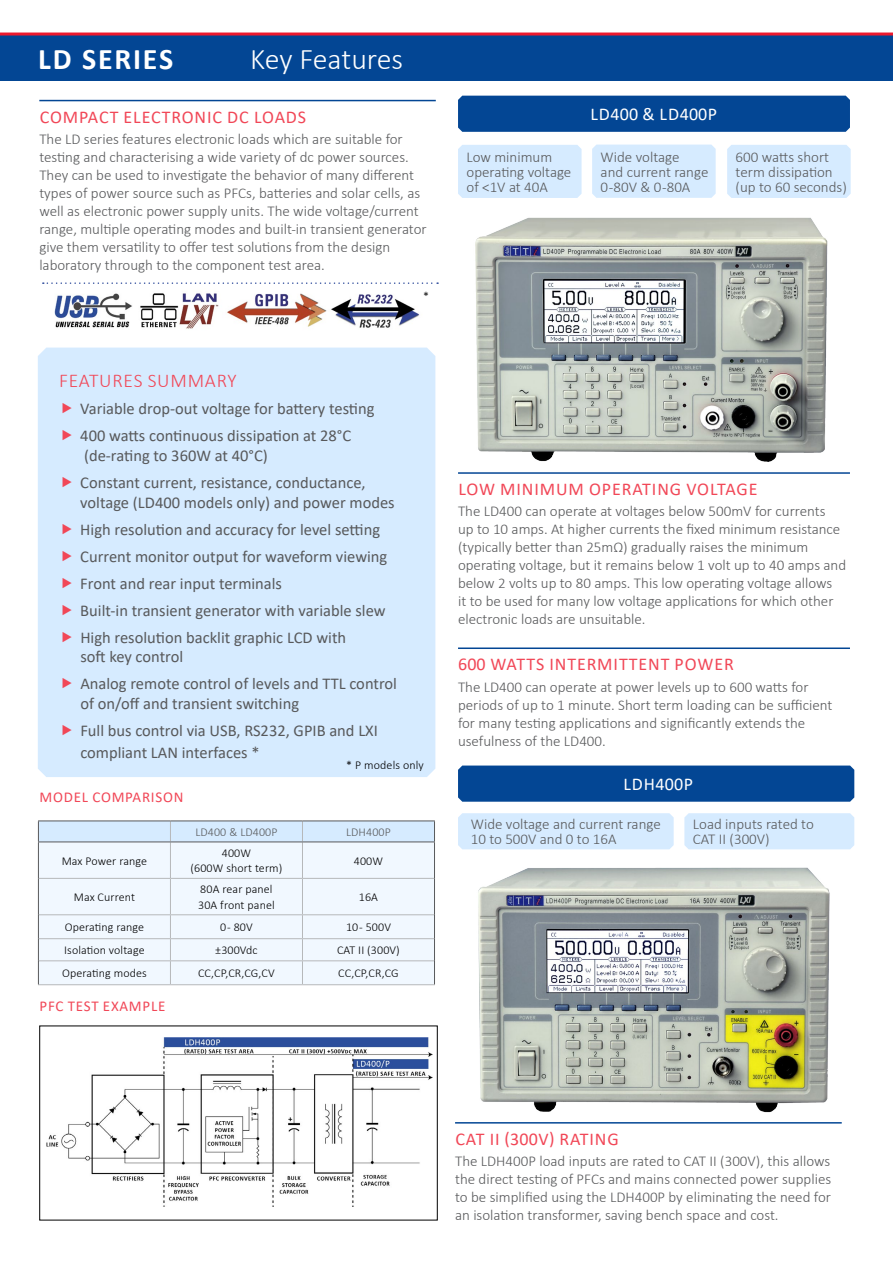
<style>
.page{position:relative;width:893px;height:1263px;background:#fff}
.page>*{position:absolute;margin:0;border:0;box-sizing:border-box;transform-origin:0 0}
.t1{font:300 30px "Calibri";letter-spacing:-.005em;color:#fff}
.t2{font:700 30px "Calibri";letter-spacing:.06em;color:#fff}
.t3{font:300 19.5px "Calibri";letter-spacing:.04em;color:#f14757}
.t4{font:18px "Calibri";letter-spacing:.05em;color:#f14757}
.t5{font:18px "Calibri";letter-spacing:.03em;color:#fff}
.t6{font:16.5px/27px "Calibri";color:#58595b}
.t7{font:300 15px/18px "Calibri";color:#58595b}
.t8{font:15px "Calibri";letter-spacing:.05em;color:#f14757}
.t9{font:300 12px/15.5px "Calibri";letter-spacing:.01em;color:#000;text-align:center}
.t10{font:300 12px "Calibri";letter-spacing:.01em;color:#58595b}
</style>
<div class="page">
<div style="left:0;top:34px;width:893px;height:47px;background:#034694"></div>
<hr style="left:0;top:33px;width:893px;height:3px;background:#ed192d">
<hr style="left:39px;top:100px;width:397px;height:1px;background:#034694">
<svg style="left:43px;top:282px;width:395px;height:2px"></svg>
<img style="left:54px;top:293px;width:366px;height:36px">
<img style="left:478px;top:867px;width:352px;height:246px">
<img style="left:475px;top:217px;width:353px;height:245px">
<div style="left:39px;top:842px;width:395px;height:142px;background:#f1f8ff"></div>
<hr style="left:170px;top:842px;width:1px;height:36px;background:#b6b8ba">
<hr style="left:302px;top:842px;width:1px;height:36px;background:#b6b8ba">
<hr style="left:39px;top:878px;width:131px;height:1px;background:#b6b8ba">
<hr style="left:170px;top:878px;width:132px;height:1px;background:#b6b8ba">
<hr style="left:170px;top:879px;width:1px;height:35px;background:#b6b8ba">
<hr style="left:302px;top:878px;width:132px;height:1px;background:#b6b8ba">
<hr style="left:302px;top:879px;width:1px;height:35px;background:#b6b8ba">
<hr style="left:39px;top:914px;width:131px;height:1px;background:#b6b8ba">
<hr style="left:170px;top:914px;width:132px;height:1px;background:#b6b8ba">
<hr style="left:302px;top:914px;width:132px;height:1px;background:#b6b8ba">
<hr style="left:39px;top:938px;width:131px;height:1px;background:#b6b8ba">
<hr style="left:170px;top:938px;width:132px;height:1px;background:#b6b8ba">
<hr style="left:302px;top:938px;width:132px;height:1px;background:#b6b8ba">
<hr style="left:39px;top:960px;width:131px;height:1px;background:#b6b8ba">
<hr style="left:170px;top:960px;width:132px;height:1px;background:#b6b8ba">
<svg style="left:170px;top:915px;width:1px;height:69px"></svg>
<hr style="left:302px;top:960px;width:132px;height:1px;background:#b6b8ba">
<svg style="left:302px;top:915px;width:1px;height:69px"></svg>
<hr style="left:38px;top:984px;width:132px;height:1px;background:#b6b8ba">
<hr style="left:170px;top:984px;width:132px;height:1px;background:#b6b8ba">
<hr style="left:302px;top:984px;width:133px;height:1px;background:#b6b8ba">
<hr style="left:38px;top:842px;width:1px;height:36px;background:#58595b">
<hr style="left:434px;top:842px;width:1px;height:36px;background:#58595b">
<hr style="left:38px;top:878px;width:1px;height:37px;background:#58595b">
<hr style="left:434px;top:878px;width:1px;height:37px;background:#58595b">
<svg style="left:38px;top:915px;width:1px;height:69px"></svg>
<svg style="left:434px;top:915px;width:1px;height:69px"></svg>
<hr style="left:38px;top:820px;width:132px;height:1px;background:#58595b">
<hr style="left:170px;top:820px;width:132px;height:1px;background:#58595b">
<hr style="left:302px;top:820px;width:133px;height:1px;background:#58595b">
<div style="left:38px;top:821px;width:397px;height:20px;background:#d6ebff"></div>
<hr style="left:38px;top:841px;width:132px;height:1px;background:#58595b">
<hr style="left:170px;top:841px;width:132px;height:1px;background:#58595b">
<hr style="left:302px;top:841px;width:133px;height:1px;background:#58595b">
<hr style="left:455px;top:1122px;width:387px;height:1px;background:#034694">
<hr style="left:458px;top:472px;width:392px;height:2px;background:#034694">
<hr style="left:458px;top:647px;width:392px;height:2px;background:#034694">
<div style="left:458px;top:96px;width:392px;height:36px;background:#034694"></div>
<div style="left:458px;top:765px;width:396px;height:37px;background:#034694"></div>
<div style="left:592px;top:145px;width:124px;height:53px;background:#d6ebff"></div>
<div style="left:458px;top:145px;width:124px;height:53px;background:#d6ebff"></div>
<div style="left:727px;top:145px;width:124px;height:53px;background:#d6ebff"></div>
<div style="left:458px;top:813px;width:216px;height:36px;background:#d6ebff"></div>
<div style="left:684px;top:813px;width:170px;height:36px;background:#d6ebff"></div>
<div style="left:38px;top:348px;width:397px;height:429px;background:#d6ebff"></div>
<img style="left:46px;top:1037px;width:386px;height:169px">
<div style="left:39px;top:1025px;width:399px;height:195px;border:1px solid #000"></div>
<svg style="left:63px;top:403px;width:9px;height:10px"></svg>
<svg style="left:63px;top:430px;width:9px;height:10px"></svg>
<svg style="left:63px;top:476px;width:9px;height:11px"></svg>
<svg style="left:63px;top:523px;width:9px;height:11px"></svg>
<svg style="left:63px;top:550px;width:9px;height:11px"></svg>
<svg style="left:63px;top:577px;width:9px;height:11px"></svg>
<svg style="left:63px;top:604px;width:27px;height:12px"></svg>
<svg style="left:63px;top:631px;width:9px;height:11px"></svg>
<svg style="left:63px;top:678px;width:9px;height:11px"></svg>
<svg style="left:63px;top:725px;width:9px;height:10px"></svg>
<h1 class="t2" style="left:38px;top:38px;width:137px">LD SERIES</h1>
<h1 class="t1" style="left:250px;top:41px;width:155px">Key Features</h1>
<p class="t4" style="left:40px;top:104px;width:268px">COMPACT ELECTRONIC DC LOADS</p>
<p class="t7" style="left:39px;top:130px;width:389px">The LD series features electronic loads which are suitable for testing and characterising a wide variety of dc power sources.<br>They can be used to investigate the behavior of many different types of power source such as PFCs, batteries and solar cells, as well as electronic power supply units. The wide voltage/current range, multiple operating modes and built-in transient generator give them versatility to offer test solutions from the design laboratory through to the component test area.</p>
<p class="t9" style="left:423px;top:289px;width:7px">*</p>
<p class="t5" style="left:590px;top:102px;width:128px">LD400 &amp; LD400P</p>
<p class="t7" style="left:601px;top:149px;width:109px;line-height:15px">Wide voltage<br>and current range<br>0 -80V &amp; 0 -80A</p>
<p class="t7" style="left:467px;top:149px;width:106px;line-height:15px">Low minimum operating voltage of &lt;1V at 40A</p>
<p class="t7" style="left:736px;top:149px;width:113px;line-height:15px">600 watts short term dissipation (up to 60 seconds)</p>
<h2 class="t3" style="left:59px;top:368px;width:179px">FEATURES SUMMARY</h2>
<p class="t6" style="left:80px;top:395px;width:296px">Variable drop-out voltage for battery testing<br>400 watts continuous dissipation at 28°C</p>
<p class="t6" style="left:80px;top:441px;width:287px">(de-rating to 360W at 40°C)<br>Constant current, resistance, conductance,</p>
<p class="t6" style="left:80px;top:488px;width:316px">voltage (LD400 models only) and power modes High resolution and accuracy for level setting Current monitor output for waveform viewing Front and rear input terminals<br>Built-in transient generator with variable slew High resolution backlit graphic LCD with</p>
<p class="t6" style="left:80px;top:643px;width:318px">soft key control<br>Analog remote control of levels and TTL control</p>
<p class="t6" style="left:80px;top:690px;width:299px">of on/off and transient switching<br>Full bus control via USB, RS232, GPIB and LXI</p>
<p class="t6" style="left:80px;top:738px;width:181px">compliant LAN interfaces *</p>
<p class="t9" style="left:346px;top:757px;width:79px">* P models only</p>
<p class="t8" style="left:40px;top:787px;width:145px">MODEL COMPARISON</p>
<p class="t10" style="left:195px;top:824px;width:84px">LD400 &amp; LD400P</p>
<p class="t10" style="left:346px;top:824px;width:46px">LDH400P</p>
<p class="t9" style="left:62px;top:853px;width:87px">Max Power range</p>
<p class="t9" style="left:190px;top:845px;width:93px">400W<br>(600W short term)</p>
<p class="t9" style="left:354px;top:853px;width:31px">400W</p>
<p class="t9" style="left:74px;top:889px;width:63px">Max Current</p>
<p class="t9" style="left:198px;top:881px;width:78px;text-align:left">80A rear panel<br>30A front panel</p>
<p class="t9" style="left:359px;top:889px;width:21px">16A</p>
<p class="t9" style="left:65px;top:919px;width:81px">Operating range</p>
<p class="t9" style="left:220px;top:919px;width:34px">0 - 80V</p>
<p class="t9" style="left:346px;top:919px;width:46px">10 - 500V</p>
<p class="t9" style="left:64px;top:942px;width:82px">Isolation voltage</p>
<p class="t9" style="left:215px;top:942px;width:44px">±300Vdc</p>
<p class="t9" style="left:337px;top:942px;width:64px">CAT II (300V)</p>
<p class="t9" style="left:62px;top:965px;width:86px">Operating modes</p>
<p class="t9" style="left:198px;top:965px;width:78px">CC,CP,CR,CG,CV</p>
<p class="t9" style="left:338px;top:965px;width:62px">CC,CP,CR,CG</p>
<p class="t8" style="left:40px;top:996px;width:127px">PFC TEST EXAMPLE</p>
<p class="t4" style="left:458px;top:477px;width:301px">LOW MINIMUM OPERATING VOLTAGE</p>
<p class="t7" style="left:458px;top:502px;width:390px">The LD400 can operate at voltages below 500mV for currents<br>up to 10 amps. At higher currents the fixed minimum resistance (typically better than 25mΩ) gradually raises the minimum operating voltage, but it remains below 1 volt up to 40 amps and below 2 volts up to 80 amps. This low operating voltage allows<br>it to be used for many low voltage applications for which other electronic loads are unsuitable.</p>
<p class="t4" style="left:458px;top:652px;width:277px">600 WATTS INTERMITTENT POWER</p>
<p class="t7" style="left:458px;top:677px;width:376px">The LD400 can operate at power levels up to 600 watts for periods of up to 1 minute. Short term loading can be sufficient for many testing applications and significantly extends the usefulness of the LD400.</p>
<p class="t5" style="left:623px;top:772px;width:71px">LDH400P</p>
<p class="t7" style="left:471px;top:817px;width:191px;line-height:15px">Wide voltage and current range<br>10 to 500V and 0 to 16A</p>
<p class="t7" style="left:693px;top:817px;width:122px;line-height:15px">Load inputs rated to<br>CAT II (300V)</p>
<p class="t4" style="left:455px;top:1126px;width:165px">CAT II (300V) RATING</p>
<p class="t7" style="left:455px;top:1152px;width:378px;text-align:justify">The LDH400P load inputs are rated to CAT II (300V), this allows the direct testing of PFCs and mains connected power supplies to be simplified using the LDH400P by eliminating the need for an isolation transformer, saving bench space and cost.</p>
</div>
